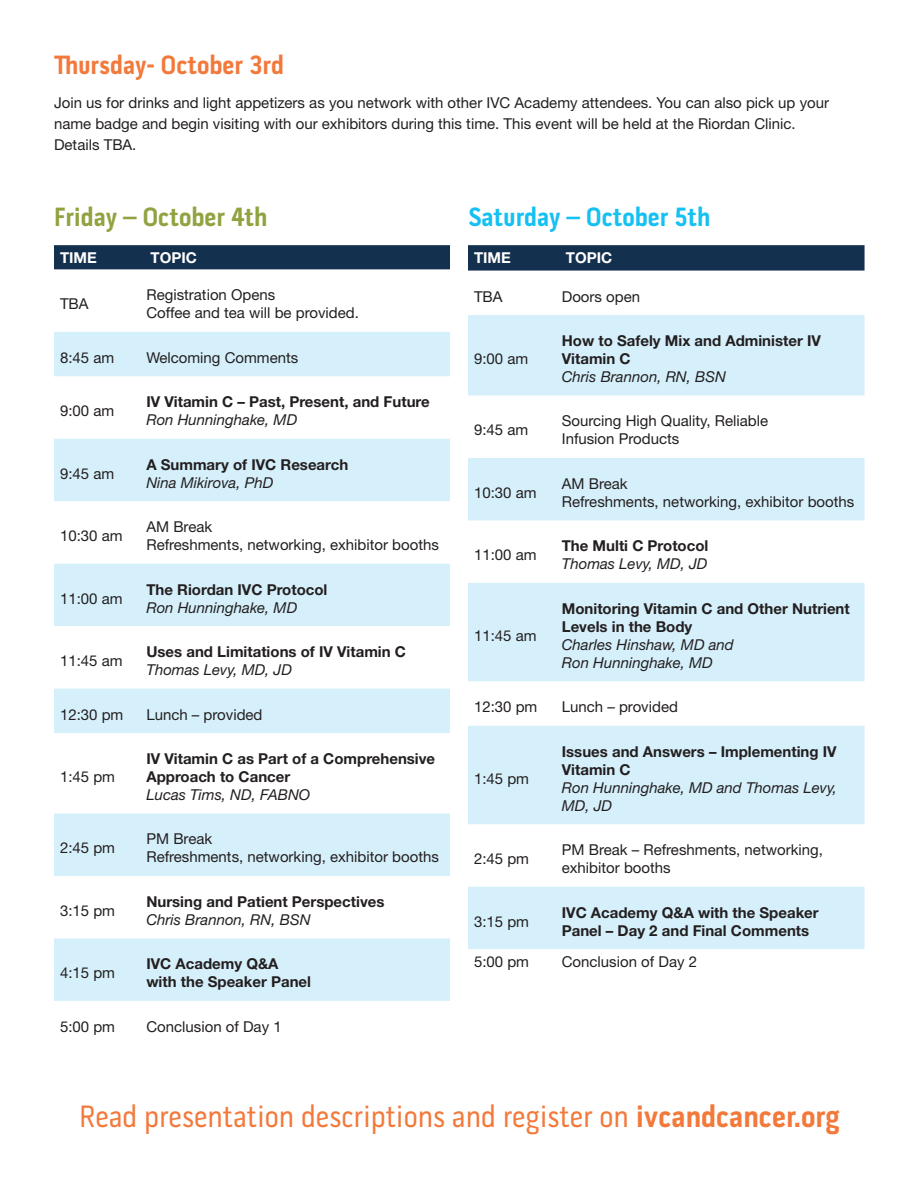
<style>
.page{position:relative;width:918px;height:1188px;background:#fff}
.page>*{position:absolute;margin:0;border:0;box-sizing:border-box;transform-origin:0 0}
.t1{font:31.5px "Pill Gothic 300 mg";color:#f3793b}
.t2{font:700 27px "Pill Gothic 300 mg";color:#f3793b}
.t3{font:700 27px "Pill Gothic 300 mg";color:#15c0f2}
.t4{font:700 27px "Pill Gothic 300 mg";color:#90a340}
.t5{font:15px/18px "Helvetica Neue LT Std";color:#231f20}
.t6{font:700 15px/18px "Helvetica Neue LT Std";color:#231f20}
.t7{font:700 15px "Helvetica Neue LT Std";color:#fff}
.s1{font-weight:400;font-style:italic}
.s2{font-weight:700}
</style>
<div class="page">
<div style="left:54px;top:245px;width:396px;height:24px;background:#14304f"></div>
<svg style="left:54px;top:332px;width:396px;height:669px;fill:#d7f0fb"></svg>
<svg style="left:468px;top:245px;width:397px;height:26px;background:#193453"></svg>
<svg style="left:468px;top:315px;width:397px;height:634px;fill:#d6f0fb"></svg>
<p class="t2" style="left:54px;top:54px;width:231px">Thursday- October 3rd</p>
<p class="t5" style="left:54px;top:92px;width:777px;line-height:21px">Join us for drinks and light appetizers as you network with other IVC Academy attendees. You can also pick up your name badge and begin visiting with our exhibitors during this time. This event will be held at the Riordan Clinic.<br>Details TBA.</p>
<p class="t4" style="left:54px;top:206px;width:215px">Friday – October 4th</p>
<p class="t7" style="left:60px;top:248px;width:38px">TIME</p>
<p class="t7" style="left:151px;top:248px;width:48px">TOPIC</p>
<p class="t5" style="left:60px;top:295px;width:30px">TBA</p>
<p class="t5" style="left:146px;top:286px;width:214px">Registration Opens<br>Coffee and tea will be provided.</p>
<p class="t5" style="left:60px;top:348px;width:56px">8:45 am</p>
<p class="t5" style="left:146px;top:348px;width:153px">Welcoming Comments</p>
<p class="t5" style="left:60px;top:402px;width:56px">9:00 am</p>
<p class="t6" style="left:146px;top:393px;width:285px">IV Vitamin C – Past, Present, and Future<br><span class="s1">Ron Hunninghake, MD</span></p>
<p class="t5" style="left:60px;top:464px;width:56px">9:45 am</p>
<p class="t6" style="left:146px;top:455px;width:203px">A Summary of IVC Research<br><span class="s1">Nina Mikirova, PhD</span></p>
<p class="t5" style="left:60px;top:527px;width:64px">10:30 am</p>
<p class="t5" style="left:146px;top:518px;width:294px">AM Break<br>Refreshments, networking, exhibitor booths</p>
<p class="t5" style="left:60px;top:589px;width:64px">11:00 am</p>
<p class="t6" style="left:146px;top:580px;width:183px">The Riordan IVC Protocol<br><span class="s1">Ron Hunninghake, MD</span></p>
<p class="t5" style="left:60px;top:652px;width:64px">11:45 am</p>
<p class="t6" style="left:146px;top:642px;width:261px">Uses and Limitations of IV Vitamin C<br><span class="s1">Thomas Levy, MD, JD</span></p>
<p class="t5" style="left:60px;top:705px;width:65px">12:30 pm</p>
<p class="t5" style="left:146px;top:705px;width:118px">Lunch – provided</p>
<p class="t5" style="left:60px;top:767px;width:57px">1:45 pm</p>
<p class="t6" style="left:146px;top:749px;width:290px">IV Vitamin C as Part of a Comprehensive<br>Approach to Cancer<br><span class="s1">Lucas Tims, ND, FABNO</span></p>
<p class="t5" style="left:60px;top:839px;width:57px">2:45 pm</p>
<p class="t5" style="left:146px;top:830px;width:294px">PM Break<br>Refreshments, networking, exhibitor booths</p>
<p class="t5" style="left:60px;top:901px;width:57px">3:15 pm</p>
<p class="t6" style="left:146px;top:892px;width:240px">Nursing and Patient Perspectives<br><span class="s1">Chris Brannon, RN, BSN</span></p>
<p class="t5" style="left:60px;top:964px;width:57px">4:15 pm</p>
<p class="t6" style="left:146px;top:955px;width:166px">IVC Academy Q&amp;A with the Speaker Panel</p>
<p class="t5" style="left:60px;top:1017px;width:57px">5:00 pm</p>
<p class="t5" style="left:146px;top:1017px;width:137px">Conclusion of Day 1</p>
<p class="t3" style="left:468px;top:206px;width:244px">Saturday – October 5th</p>
<p class="t7" style="left:474px;top:249px;width:38px">TIME</p>
<p class="t7" style="left:566px;top:249px;width:48px">TOPIC</p>
<p class="t5" style="left:474px;top:287px;width:30px">TBA</p>
<p class="t5" style="left:562px;top:287px;width:80px">Doors open</p>
<p class="t5" style="left:474px;top:349px;width:56px">9:00 am</p>
<p class="t6" style="left:562px;top:331px;width:261px">How to Safely Mix and Administer IV<br>Vitamin C<br><span class="s1">Chris Brannon, RN, BSN</span></p>
<p class="t5" style="left:474px;top:421px;width:56px">9:45 am</p>
<p class="t5" style="left:562px;top:412px;width:208px">Sourcing High Quality, Reliable<br>Infusion Products</p>
<p class="t5" style="left:474px;top:483px;width:64px">10:30 am</p>
<p class="t5" style="left:562px;top:474px;width:294px">AM Break<br>Refreshments, networking, exhibitor booths</p>
<p class="t5" style="left:474px;top:546px;width:64px">11:00 am</p>
<p class="t6" style="left:562px;top:537px;width:148px">The Multi C Protocol<br><span class="s1">Thomas Levy, MD, JD</span></p>
<p class="t5" style="left:474px;top:626px;width:64px">11:45 am</p>
<p class="t6" style="left:562px;top:599px;width:290px">Monitoring Vitamin C and Other Nutrient<br>Levels in the Body<br><span class="s1">Charles Hinshaw, MD and<br>Ron Hunninghake, MD</span></p>
<p class="t5" style="left:474px;top:698px;width:65px">12:30 pm</p>
<p class="t5" style="left:562px;top:698px;width:118px">Lunch – provided</p>
<p class="t5" style="left:474px;top:769px;width:57px">1:45 pm</p>
<p class="t6" style="left:562px;top:742px;width:277px">Issues and Answers – Implementing IV<br>Vitamin C<br><span class="s1">Ron Hunninghake, MD and Thomas Levy,<br>MD, JD</span></p>
<p class="t5" style="left:474px;top:850px;width:57px">2:45 pm</p>
<p class="t5" style="left:562px;top:841px;width:263px">PM Break – Refreshments, networking, exhibitor booths</p>
<p class="t5" style="left:474px;top:912px;width:57px">3:15 pm</p>
<p class="t6" style="left:562px;top:903px;width:258px">IVC Academy Q&amp;A with the Speaker<br>Panel – Day 2 and Final Comments</p>
<p class="t5" style="left:474px;top:952px;width:57px">5:00 pm</p>
<p class="t5" style="left:562px;top:952px;width:137px">Conclusion of Day 2</p>
<p class="t1" style="left:79px;top:1103px;width:762px">Read presentation descriptions and register on <span class="s2">ivcandcancer.org</span></p>
</div>
